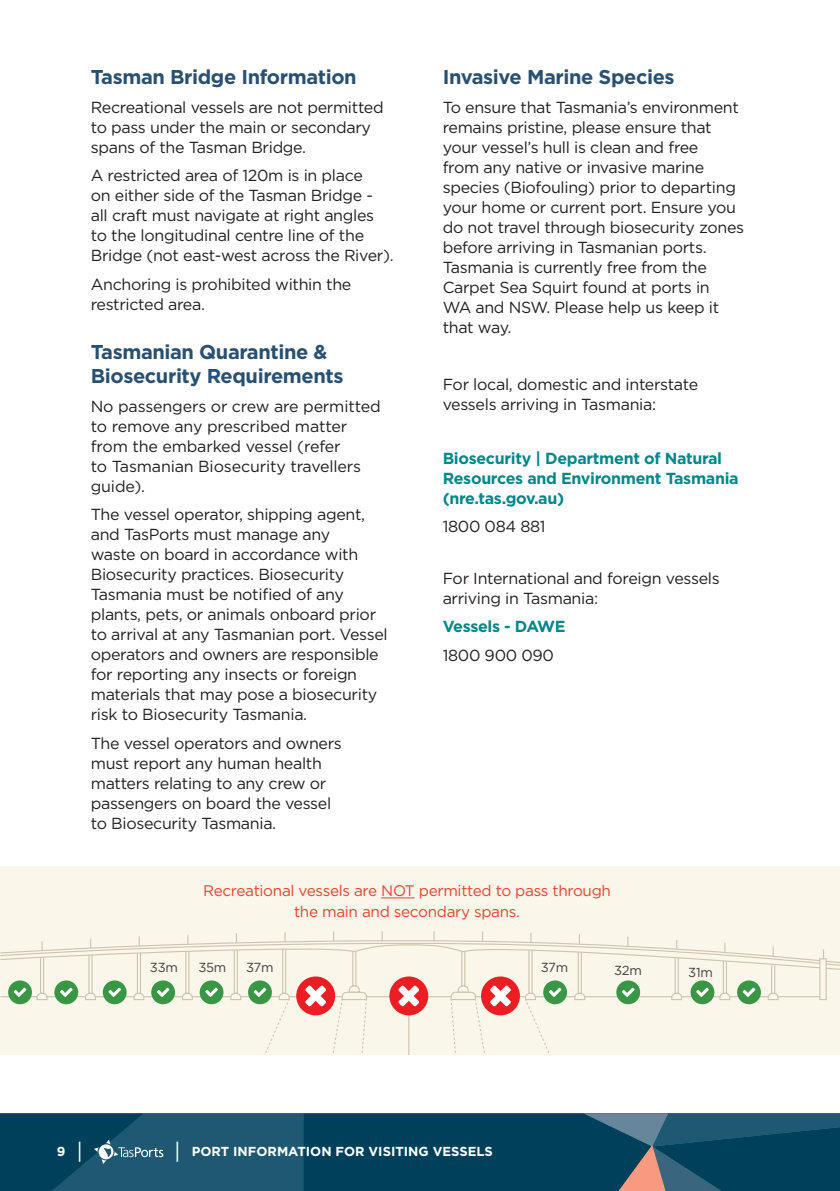
<style>
.page{position:relative;width:840px;height:1191px;background:#fff}
.page>*{position:absolute;margin:0;border:0;box-sizing:border-box;transform-origin:0 0}
.t1{font:700 20px/24px "Gotham";letter-spacing:-.02em;color:#285073}
.t2{font:16px/20px "Gotham";letter-spacing:-.02em;color:#231f20}
.t3{font:700 16px/20px "Gotham";letter-spacing:-.02em;color:#00878a}
.t4{font:15.2px/20.8px "Gotham";letter-spacing:-.02em;color:#ef4130;text-align:center}
.t5{font:13.2px "Gotham";letter-spacing:-.02em;color:#414042}
.t6{font:700 13px "Gotham";color:#fff}
.s1{font-weight:400;font-size:21.8px}
</style>
<div class="page">
<svg style="left:0;top:1113px;width:839px;height:78px;background:#114c64"></svg>
<div style="left:0;top:866px;width:839px;height:188px;background:#faf6ea"></div>
<svg style="left:0;top:950px;width:839px;height:62px"></svg>
<svg style="left:36px;top:931px;width:788px;height:69px"></svg>
<svg style="left:818px;top:958px;width:8px;height:42px"></svg>
<div style="left:8px;top:980px;width:24px;height:24px;background:#399645;border-radius:50%"></div>
<svg style="left:14px;top:987px;width:12px;height:10px"></svg>
<div style="left:54px;top:980px;width:24px;height:24px;background:#399645;border-radius:50%"></div>
<svg style="left:60px;top:987px;width:13px;height:10px"></svg>
<div style="left:103px;top:980px;width:23px;height:24px;background:#399645;border-radius:50%"></div>
<svg style="left:108px;top:987px;width:13px;height:10px"></svg>
<div style="left:151px;top:980px;width:24px;height:24px;background:#399645;border-radius:50%"></div>
<svg style="left:157px;top:987px;width:12px;height:10px"></svg>
<div style="left:199px;top:980px;width:24px;height:24px;background:#399645;border-radius:50%"></div>
<svg style="left:205px;top:987px;width:13px;height:10px"></svg>
<div style="left:296px;top:976px;width:39px;height:39px;background:#ed1d24;border-radius:50%"></div>
<svg style="left:229px;top:948px;width:61px;height:105px"></svg>
<svg style="left:305px;top:949px;width:473px;height:105px"></svg>
<hr style="left:381px;top:897px;width:33px;height:1px;background:#ef4130">
<p class="t1" style="left:91px;top:65px;width:267px">Tasman Bridge Information</p>
<p class="t2" style="left:91px;top:97px;width:294px">Recreational vessels are not permitted to pass under the main or secondary spans of the Tasman Bridge.</p>
<p class="t2" style="left:91px;top:165px;width:304px">A restricted area of 120m is in place<br>on either side of the Tasman Bridge - all craft must navigate at right angles to the longitudinal centre line of the Bridge (not east-west across the River).</p>
<p class="t2" style="left:91px;top:274px;width:262px">Anchoring is prohibited within the restricted area.</p>
<p class="t1" style="left:91px;top:340px;width:254px">Tasmanian Quarantine &amp;<br>Biosecurity Requirements</p>
<p class="t2" style="left:91px;top:396px;width:291px">No passengers or crew are permitted to remove any prescribed matter from the embarked vessel (refer<br>to Tasmanian Biosecurity travellers guide).</p>
<p class="t2" style="left:91px;top:504px;width:298px">The vessel operator, shipping agent, and TasPorts must manage any<br>waste on board in accordance with Biosecurity practices. Biosecurity Tasmania must be notified of any plants, pets, or animals onboard prior to arrival at any Tasmanian port. Vessel operators and owners are responsible for reporting any insects or foreign materials that may pose a biosecurity risk to Biosecurity Tasmania.</p>
<p class="t2" style="left:91px;top:733px;width:252px">The vessel operators and owners must report any human health matters relating to any crew or passengers on board the vessel to Biosecurity Tasmania.</p>
<p class="t1" style="left:442px;top:65px;width:233px">Invasive Marine Species</p>
<p class="t2" style="left:442px;top:97px;width:303px">To ensure that Tasmania’s environment remains pristine, please ensure that your vessel’s hull is clean and free<br>from any native or invasive marine species (Biofouling) prior to departing your home or current port. Ensure you do not travel through biosecurity zones before arriving in Tasmanian ports.<br>Tasmania is currently free from the Carpet Sea Squirt found at ports in<br>WA and NSW. Please help us keep it that way.</p>
<p class="t2" style="left:442px;top:374px;width:257px">For local, domestic and interstate vessels arriving in Tasmania:</p>
<p class="t3" style="left:442px;top:448px;width:297px">Biosecurity | Department of Natural<br>Resources and Environment Tasmania (nre.tas.gov.au)</p>
<p class="t2" style="left:442px;top:516px;width:104px">1800 084 881</p>
<p class="t2" style="left:442px;top:567px;width:278px">For International and foreign vessels arriving in Tasmania:</p>
<p class="t3" style="left:442px;top:616px;width:124px">Vessels - DAWE</p>
<p class="t2" style="left:442px;top:644px;width:113px">1800 900 090</p>
<p class="t4" style="left:203px;top:879px;width:409px">Recreational vessels are NOT permitted to pass through the main and secondary spans.</p>
<p class="t5" style="left:150px;top:959px;width:30px">33m</p>
<p class="t5" style="left:198px;top:959px;width:29px">35m</p>
<p class="t5" style="left:246px;top:959px;width:29px">37m</p>
<p class="t5" style="left:540px;top:959px;width:29px">37m</p>
<p class="t5" style="left:613px;top:961px;width:29px">32m</p>
<p class="t5" style="left:688px;top:964px;width:26px">31m</p>
<p class="t6" style="left:57px;top:1142px;width:28px">9 <span class="s1">|</span></p>
<p class="t6" style="left:174px;top:1142px;width:320px"><span class="s1">|</span> PORT INFORMATION FOR VISITING VESSELS</p>
</div>
